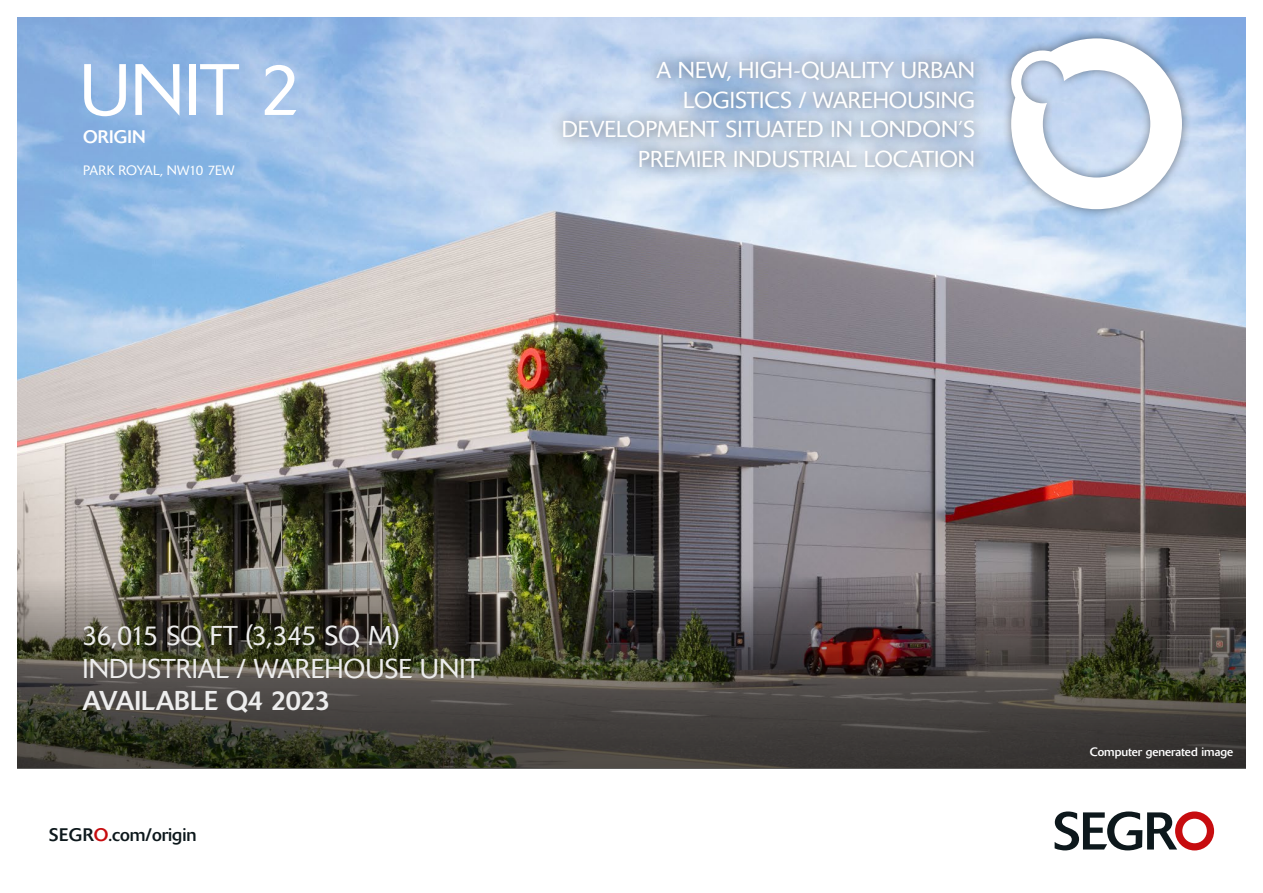
<style>
.page{position:relative;width:1263px;height:893px;background:#fff}
.page>*{position:absolute;margin:0;border:0;box-sizing:border-box;transform-origin:0 0}
.t1{font:300 72px "Delta BQ";color:#fff}
.t2{font:300 27px/32.4px "Delta BQ";color:#ededed}
.t3{font:27px "Delta BQ";color:#ededed}
.t4{font:300 22.8px/29.7px "Delta BQ";color:#fff;text-align:right}
.t5{font:18px "Delta BQ";color:#0d181c}
.t6{font:18px "Delta BQ";letter-spacing:.005em;color:#fff}
.t7{font:300 13.5px "Delta BQ";color:#fff}
.t8{font:12px "Delta BQ";color:#fff}
.s1{color:#c70c0f}
</style>
<div class="page">
<img style="left:17px;top:17px;width:1229px;height:298px">
<div style="left:549px;top:48px;width:439px;height:133px;background:#1d1d1b;opacity:.75"></div>
<div style="left:1002px;top:29px;width:189px;height:190px;background:#1d1d1b;opacity:.5"></div>
<svg style="left:1011px;top:38px;width:171px;height:171px"></svg>
<img style="left:17px;top:315px;width:1229px;height:454px">
<svg style="left:1054px;top:811px;width:160px;height:39px"></svg>
<h1 class="t1" style="left:80px;top:47px;width:223px">UNIT 2</h1>
<p class="t6" style="left:83px;top:126px;width:64px">ORIGIN</p>
<p class="t7" style="left:83px;top:162px;width:153px">PARK ROYAL, NW10 7EW</p>
<p class="t4" style="left:562px;top:55px;width:415px">A NEW, HIGH-QUALITY URBAN<br>LOGISTICS / WAREHOUSING<br>DEVELOPMENT SITUATED IN LONDON’S<br>PREMIER INDUSTRIAL LOCATION</p>
<p class="t2" style="left:82px;top:620px;width:399px">36,015 SQ FT (3,345 SQ M)<br>INDUSTRIAL / WAREHOUSE UNIT</p>
<p class="t3" style="left:82px;top:684px;width:249px">AVAILABLE Q4 2023</p>
<p class="t5" style="left:49px;top:824px;width:149px">SEGR<span class="s1">O</span>.com/origin</p>
<p class="t8" style="left:1090px;top:745px;width:145px">Computer generated image</p>
</div>
